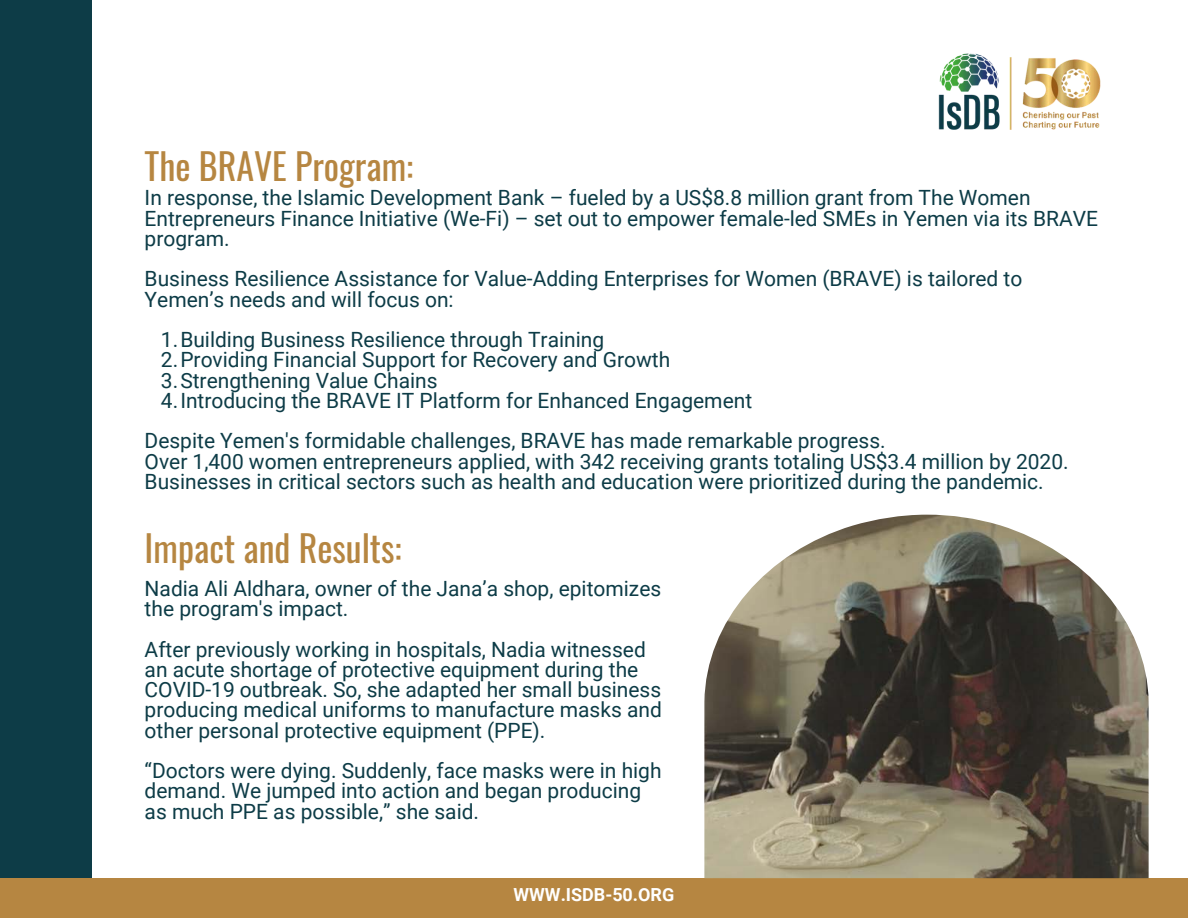
<style>
.page{position:relative;width:1188px;height:918px;background:#fff}
.page>*{position:absolute;margin:0;border:0;box-sizing:border-box;transform-origin:0 0}
.t1{font:36px "Oswald";color:#b68641}
.t2{font:21px/20.2px "Roboto";color:#0d3c47}
.t3{font:700 18px "Roboto";color:#fff}
</style>
<div class="page">
<div style="left:0;top:0;width:91px;height:918px;background:#0d3c47"></div>
<div style="left:0;top:878px;width:1188px;height:40px;background:#b68641"></div>
<img style="left:938px;top:53px;width:163px;height:77px">
<img style="left:704px;top:515px;width:445px;height:363px">
<h2 class="t1" style="left:145px;top:138px;width:270px">The BRAVE Program:</h2>
<h2 class="t2" style="left:145px;top:188px;width:955px">In response, the Islamic Development Bank – fueled by a US$8.8 million grant from The Women<br>Entrepreneurs Finance Initiative (We-Fi) – set out to empower female-led SMEs in Yemen via its BRAVE program.</h2>
<h2 class="t2" style="left:145px;top:269px;width:879px">Business Resilience Assistance for Value-Adding Enterprises for Women (BRAVE) is tailored to<br>Yemen’s needs and will focus on:</h2>
<p class="t2" style="left:161px;top:330px;width:445px">1.Building Business Resilience through Training</p>
<p class="t2" style="left:161px;top:350px;width:511px">2.Providing Financial Support for Recovery and Growth</p>
<p class="t2" style="left:161px;top:370px;width:278px">3.Strengthening Value Chains</p>
<p class="t2" style="left:161px;top:391px;width:593px">4.Introducing the BRAVE IT Platform for Enhanced Engagement</p>
<h2 class="t2" style="left:145px;top:431px;width:926px">Despite Yemen's formidable challenges, BRAVE has made remarkable progress.<br>Over 1,400 women entrepreneurs applied, with 342 receiving grants totaling US$3.4 million by 2020.<br>Businesses in critical sectors such as health and education were prioritized during the pandemic.</h2>
<p class="t1" style="left:145px;top:520px;width:258px">Impact and Results:</p>
<p class="t2" style="left:145px;top:579px;width:518px">Nadia Ali Aldhara, owner of the Jana’a shop, epitomizes the program's impact.</p>
<h1 class="t2" style="left:145px;top:639px;width:519px">After previously working in hospitals, Nadia witnessed an acute shortage of protective equipment during the COVID-19 outbreak. So, she adapted her small business producing medical uniforms to manufacture masks and other personal protective equipment (PPE).</h1>
<h2 class="t2" style="left:145px;top:761px;width:518px">“Doctors were dying. Suddenly, face masks were in high demand. We jumped into action and began producing as much PPE as possible,” she said.</h2>
<h2 class="t3" style="left:513px;top:885px;width:162px">WWW.ISDB-50.ORG</h2>
</div>
